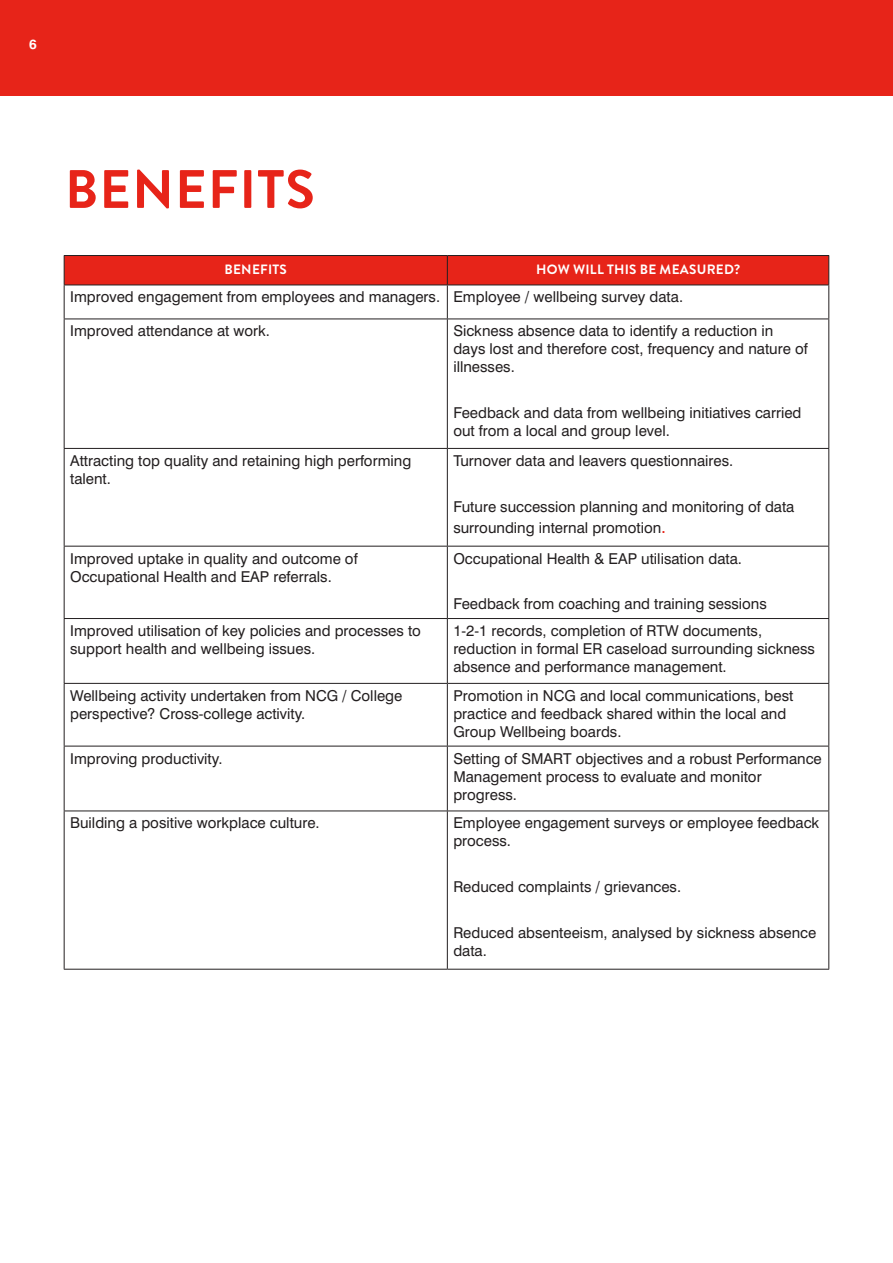
<style>
.page{position:relative;width:893px;height:1263px;background:#fff}
.page>*{position:absolute;margin:0;border:0;box-sizing:border-box;transform-origin:0 0}
.t1{font:700 54px "Brandon Grotesque";letter-spacing:.02em;color:#e72419}
.Header_01{font:15px/18px "Swiss 721 BT";color:#231f20}
.t2{font:700 13.5px "Brandon Grotesque";letter-spacing:.02em;color:#fff}
.t3{font:700 13.5px "Swiss 721 BT";color:#fff}
.s1{font-size:18px;color:#e72419}
</style>
<div class="page">
<div style="left:0;top:0;width:893px;height:96px;background:#e72419"></div>
<hr style="left:828px;top:684px;width:1px;height:62px;background:#231f20">
<svg style="left:64px;top:255px;width:765px;height:30px;background:#dc2319"></svg>
<hr style="left:64px;top:285px;width:1px;height:34px;background:#231f20">
<hr style="left:64px;top:319px;width:1px;height:129px;background:#231f20">
<hr style="left:447px;top:319px;width:1px;height:129px;background:#231f20">
<hr style="left:64px;top:449px;width:1px;height:97px;background:#231f20">
<hr style="left:447px;top:449px;width:1px;height:97px;background:#231f20">
<hr style="left:64px;top:546px;width:1px;height:72px;background:#231f20">
<hr style="left:447px;top:546px;width:1px;height:72px;background:#231f20">
<hr style="left:64px;top:619px;width:1px;height:64px;background:#231f20">
<hr style="left:447px;top:619px;width:1px;height:64px;background:#231f20">
<hr style="left:64px;top:684px;width:1px;height:62px;background:#231f20">
<hr style="left:447px;top:684px;width:1px;height:62px;background:#231f20">
<hr style="left:64px;top:746px;width:383px;height:1px;background:#231f20">
<hr style="left:64px;top:746px;width:1px;height:64px;background:#231f20">
<hr style="left:64px;top:810px;width:383px;height:1px;background:#231f20">
<hr style="left:64px;top:811px;width:1px;height:158px;background:#231f20">
<hr style="left:64px;top:969px;width:383px;height:1px;background:#231f20">
<hr style="left:64px;top:285px;width:383px;height:1px;background:#231f20">
<hr style="left:64px;top:319px;width:383px;height:1px;background:#231f20">
<hr style="left:828px;top:319px;width:1px;height:129px;background:#231f20">
<hr style="left:64px;top:448px;width:383px;height:1px;background:#231f20">
<hr style="left:447px;top:448px;width:382px;height:1px;background:#231f20">
<hr style="left:828px;top:449px;width:1px;height:97px;background:#231f20">
<hr style="left:64px;top:546px;width:383px;height:1px;background:#231f20">
<hr style="left:447px;top:546px;width:382px;height:1px;background:#231f20">
<hr style="left:828px;top:546px;width:1px;height:72px;background:#231f20">
<hr style="left:64px;top:618px;width:383px;height:1px;background:#231f20">
<hr style="left:447px;top:618px;width:382px;height:1px;background:#231f20">
<hr style="left:828px;top:619px;width:1px;height:64px;background:#231f20">
<hr style="left:64px;top:683px;width:383px;height:1px;background:#231f20">
<hr style="left:447px;top:683px;width:382px;height:1px;background:#231f20">
<hr style="left:447px;top:285px;width:382px;height:1px;background:#231f20">
<hr style="left:447px;top:285px;width:1px;height:34px;background:#231f20">
<hr style="left:828px;top:285px;width:1px;height:34px;background:#231f20">
<hr style="left:447px;top:319px;width:382px;height:1px;background:#231f20">
<hr style="left:447px;top:746px;width:382px;height:1px;background:#231f20">
<hr style="left:447px;top:746px;width:1px;height:64px;background:#231f20">
<hr style="left:828px;top:746px;width:1px;height:64px;background:#231f20">
<hr style="left:447px;top:810px;width:382px;height:1px;background:#231f20">
<hr style="left:447px;top:811px;width:1px;height:158px;background:#231f20">
<hr style="left:828px;top:811px;width:1px;height:158px;background:#231f20">
<hr style="left:447px;top:969px;width:382px;height:1px;background:#231f20">
<p class="t3" style="left:29px;top:36px;width:9px">6</p>
<p class="t1" style="left:65px;top:152px;width:251px">BENEFITS</p>
<p class="t2" style="left:224px;top:260px;width:64px">BENEFITS</p>
<p class="t2" style="left:536px;top:260px;width:206px">HOW WILL THIS BE MEASURED?</p>
<p class="Header_01" style="left:70px;top:288px;width:371px">Improved engagement from employees and managers.</p>
<p class="Header_01" style="left:453px;top:288px;width:231px">Employee / wellbeing survey data.</p>
<p class="Header_01" style="left:70px;top:322px;width:201px">Improved attendance at work.</p>
<p class="Header_01" style="left:453px;top:322px;width:356px">Sickness absence data to identify a reduction in days lost and therefore cost, frequency and nature of illnesses.</p>
<p class="Header_01" style="left:453px;top:404px;width:350px">Feedback and data from wellbeing initiatives carried out from a local and group level.</p>
<p class="Header_01" style="left:70px;top:451px;width:343px">Attracting top quality and retaining high performing talent.</p>
<p class="Header_01" style="left:453px;top:451px;width:281px">Turnover data and leavers questionnaires.</p>
<p class="Header_01" style="left:453px;top:495px;width:343px;line-height:21.6px">Future succession planning and monitoring of data surrounding internal promotion<span class="s1">.</span></p>
<p class="Header_01" style="left:70px;top:549px;width:289px">Improved uptake in quality and outcome of<br>Occupational Health and EAP referrals.</p>
<p class="Header_01" style="left:453px;top:549px;width:290px">Occupational Health &amp; EAP utilisation data.</p>
<p class="Header_01" style="left:453px;top:595px;width:315px">Feedback from coaching and training sessions</p>
<p class="Header_01" style="left:70px;top:621px;width:352px">Improved utilisation of key policies and processes to support health and wellbeing issues.</p>
<p class="Header_01" style="left:453px;top:621px;width:363px">1-2-1 records, completion of RTW documents, reduction in formal ER caseload surrounding sickness absence and performance management.</p>
<p class="Header_01" style="left:70px;top:686px;width:334px">Wellbeing activity undertaken from NCG / College perspective? Cross-college activity.</p>
<p class="Header_01" style="left:453px;top:686px;width:341px">Promotion in NCG and local communications, best practice and feedback shared within the local and<br>Group Wellbeing boards.</p>
<p class="Header_01" style="left:70px;top:749px;width:154px">Improving productivity.</p>
<p class="Header_01" style="left:453px;top:749px;width:370px">Setting of SMART objectives and a robust Performance<br>Management process to evaluate and monitor progress.</p>
<p class="Header_01" style="left:70px;top:814px;width:251px">Building a positive workplace culture.</p>
<p class="Header_01" style="left:453px;top:814px;width:367px">Employee engagement surveys or employee feedback process.</p>
<p class="Header_01" style="left:453px;top:877px;width:229px">Reduced complaints / grievances.</p>
<p class="Header_01" style="left:453px;top:923px;width:364px">Reduced absenteeism, analysed by sickness absence data.</p>
</div>
